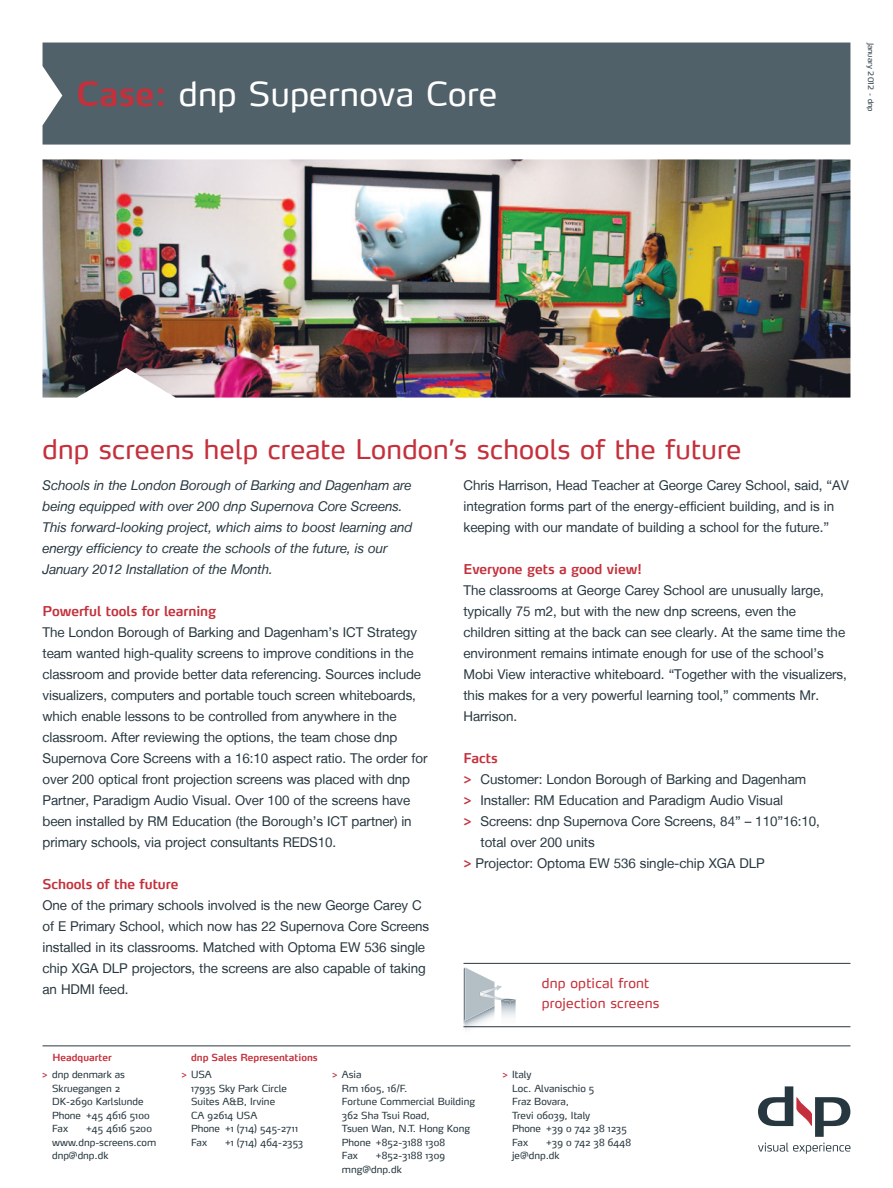
<style>
.page{position:relative;width:893px;height:1188px;background:#fff}
.page>*{position:absolute;margin:0;border:0;box-sizing:border-box;transform-origin:0 0}
.t1{font:33px "Max";letter-spacing:.01em;color:#fff}
.t2{font:26.7px "Max";letter-spacing:.01em;color:#c4303b}
.BRØD_META{font:13.5px/21px "Helvetica Neue LT";letter-spacing:-.005em;color:#27373f}
.BRØD_META-2{font:italic 13.5px/21px "Helvetica Neue LT";letter-spacing:-.005em;color:#27373f}
.BRØD_META-3{font:600 13.5px "Max";letter-spacing:-.005em;color:#c4303b}
.t3{font:13.5px "Max";letter-spacing:.02em;color:#c4303b}
.t4{font:9.75px/13.5px "Max";color:#27373f}
.t5{font:600 9.75px "Max";color:#c4303b}
.t6{font:9.75px "Max";letter-spacing:-.02em;color:#27373f}
.t7{font:600 9px "Max";color:#c4303b}
.t8{font:7.5px "Max LF";letter-spacing:.01em;color:#27373f}
.s1{font-weight:600;color:#c4303b}
.s2{font-family:"Max";font-weight:600;color:#c4303b}
.s3{font-weight:600;font-size:9px;color:#c4303b}
</style>
<div class="page">
<svg style="left:758px;top:1086px;width:92px;height:51px"></svg>
<svg style="left:758px;top:1143px;width:92px;height:11px"></svg>
<div style="left:43px;top:43px;width:807px;height:102px;background:#50616a"></div>
<img style="left:43px;top:159px;width:807px;height:239px">
<hr style="left:43px;top:1046px;width:807px;height:1px;background:#27373f">
<svg style="left:463px;top:967px;width:53px;height:63px"></svg>
<hr style="left:463px;top:963px;width:387px;height:1px;background:#27373f">
<hr style="left:463px;top:1026px;width:387px;height:1px;background:#27373f">
<p class="t1" style="left:77px;top:73px;width:422px"><span class="s1">Case:</span> dnp Supernova Core</p>
<p class="t8" style="left:876px;top:43px;width:71px;rotate:90deg">January 2012 - dnp</p>
<p class="t2" style="left:43px;top:432px;width:700px">dnp screens help create London’s schools of the future</p>
<p class="BRØD_META-2" style="left:43px;top:475px;width:371px">Schools in the London Borough of Barking and Dagenham are being equipped with over 200 dnp Supernova Core Screens.<br>This forward-looking project, which aims to boost learning and energy efficiency to create the schools of the future, is our January 2012 Installation of the Month.</p>
<p class="BRØD_META-3" style="left:43px;top:603px;width:175px">Powerful tools for learning</p>
<p class="BRØD_META" style="left:43px;top:622px;width:386px">The London Borough of Barking and Dagenham’s ICT Strategy team wanted high-quality screens to improve conditions in the classroom and provide better data referencing. Sources include visualizers, computers and portable touch screen whiteboards, which enable lessons to be controlled from anywhere in the classroom. After reviewing the options, the team chose dnp Supernova Core Screens with a 16:10 aspect ratio. The order for over 200 optical front projection screens was placed with dnp Partner, Paradigm Audio Visual. Over 100 of the screens have been installed by RM Education (the Borough’s ICT partner) in primary schools, via project consultants REDS10.</p>
<p class="BRØD_META-3" style="left:43px;top:876px;width:137px">Schools of the future</p>
<p class="BRØD_META" style="left:43px;top:895px;width:388px">One of the primary schools involved is the new George Carey C of E Primary School, which now has 22 Supernova Core Screens installed in its classrooms. Matched with Optoma EW 536 single chip XGA DLP projectors, the screens are also capable of taking an HDMI feed.</p>
<p class="t5" style="left:52px;top:1052px;width:61px">Headquarter</p>
<p class="t5" style="left:191px;top:1052px;width:128px">dnp Sales Representations</p>
<p class="BRØD_META" style="left:463px;top:475px;width:387px">Chris Harrison, Head Teacher at George Carey School, said, “AV integration forms part of the energy-efficient building, and is in keeping with our mandate of building a school for the future.”</p>
<p class="BRØD_META-3" style="left:463px;top:561px;width:180px">Everyone gets a good view!</p>
<p class="BRØD_META" style="left:463px;top:580px;width:385px">The classrooms at George Carey School are unusually large, typically 75 m2, but with the new dnp screens, even the<br>children sitting at the back can see clearly. At the same time the environment remains intimate enough for use of the school’s Mobi View interactive whiteboard. “Together with the visualizers, this makes for a very powerful learning tool,” comments Mr.<br>Harrison.</p>
<p class="BRØD_META-3" style="left:463px;top:750px;width:36px">Facts</p>
<p class="BRØD_META" style="left:463px;top:769px;width:344px"><span class="s2">&gt;</span> Customer: London Borough of Barking and Dagenham</p>
<p class="BRØD_META" style="left:463px;top:790px;width:321px"><span class="s2">&gt;</span> Installer: RM Education and Paradigm Audio Visual</p>
<p class="BRØD_META" style="left:463px;top:811px;width:358px"><span class="s2">&gt;</span> Screens: dnp Supernova Core Screens, 84” – 110”16:10,</p>
<p class="BRØD_META" style="left:480px;top:832px;width:116px">total over 200 units</p>
<p class="BRØD_META" style="left:463px;top:853px;width:303px"><span class="s2">&gt;</span> Projector: Optoma EW 536 single-chip XGA DLP</p>
<p class="t3" style="left:542px;top:975px;width:109px">dnp optical front</p>
<p class="t3" style="left:542px;top:994px;width:119px">projection screens</p>
<p class="t7" style="left:42px;top:1069px;width:7px">&gt;</p>
<p class="t4" style="left:52px;top:1068px;width:74px">dnp denmark as</p>
<p class="t4" style="left:52px;top:1081px;width:70px">Skruegangen 2</p>
<p class="t4" style="left:52px;top:1095px;width:93px">DK-2690 Karlslunde</p>
<p class="t4" style="left:52px;top:1108px;width:99px">Phone +45 4616 5100</p>
<p class="t4" style="left:52px;top:1122px;width:18px">Fax</p>
<p class="t4" style="left:86px;top:1122px;width:67px">+45 4616 5200</p>
<p class="t4" style="left:52px;top:1135px;width:106px">www.dnp-screens.com dnp@dnp.dk</p>
<p class="t4" style="left:181px;top:1068px;width:32px"><span class="s3">&gt;</span> USA</p>
<p class="t4" style="left:191px;top:1081px;width:97px">17935 Sky Park Circle</p>
<p class="t4" style="left:191px;top:1095px;width:86px">Suites A&amp;B, Irvine</p>
<p class="t4" style="left:191px;top:1108px;width:68px">CA 92614 USA</p>
<p class="t4" style="left:191px;top:1122px;width:108px">Phone +1 (714) 545-2711</p>
<p class="t4" style="left:191px;top:1135px;width:18px">Fax</p>
<p class="t4" style="left:225px;top:1135px;width:80px">+1 (714) 464-2353</p>
<p class="t4" style="left:332px;top:1068px;width:31px"><span class="s3">&gt;</span> Asia</p>
<p class="t4" style="left:342px;top:1081px;width:67px">Rm 1605, 16/F.</p>
<p class="t4" style="left:342px;top:1095px;width:135px">Fortune Commercial Building</p>
<p class="t4" style="left:342px;top:1108px;width:89px">362 Sha Tsui Road,</p>
<p class="t4" style="left:342px;top:1122px;width:130px">Tsuen Wan, N.T. Hong Kong</p>
<p class="t4" style="left:342px;top:1135px;width:105px">Phone +852-3188 1308</p>
<p class="t4" style="left:342px;top:1149px;width:18px">Fax</p>
<p class="t4" style="left:376px;top:1149px;width:70px">+852-3188 1309</p>
<p class="t4" style="left:342px;top:1162px;width:62px">mng@dnp.dk</p>
<p class="t4" style="left:502px;top:1068px;width:31px"><span class="s3">&gt;</span> Italy</p>
<p class="t4" style="left:512px;top:1081px;width:84px">Loc. Alvanischio 5</p>
<p class="t4" style="left:512px;top:1095px;width:59px">Fraz Bovara,</p>
<p class="t4" style="left:512px;top:1108px;width:80px">Trevi 06039, Italy</p>
<p class="t4" style="left:512px;top:1122px;width:116px">Phone +39 0 742 38 1235</p>
<p class="t4" style="left:512px;top:1135px;width:18px">Fax</p>
<p class="t6" style="left:546px;top:1136px;width:86px">+39 0 742 38 6448</p>
<p class="t4" style="left:512px;top:1149px;width:49px">je@dnp.dk</p>
</div>
